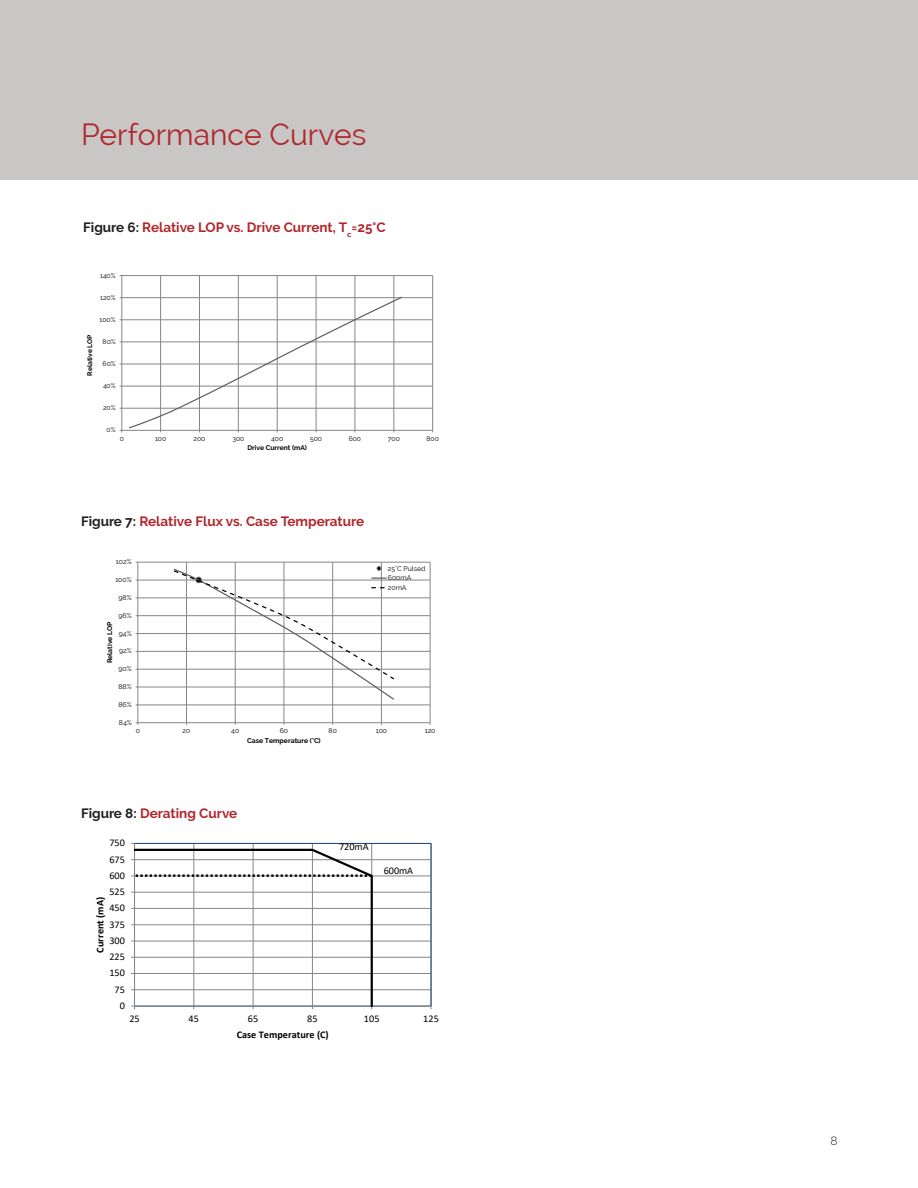
<style>
.page{position:relative;width:918px;height:1188px;background:#fff}
.page>*{position:absolute;margin:0;border:0;box-sizing:border-box;transform-origin:0 0}
.section_header{font:30px "Raleway";color:#b1272c}
.main_text_block{font:700 13.5px "Raleway";color:#b1272c}
.t1{font:300 12px "Raleway";color:#231f20}
.t2{font:10.2px "Calibri";color:#000}
.t3{font:700 10.2px "Calibri";letter-spacing:.005em;color:#000}
.t4{font:6.9px/9.6px "Raleway";color:#000}
.t5{font:700 6.9px "Raleway";color:#000}
.t6{font:6.75px "Raleway";color:#000}
.t7{font:700 6.75px "Raleway";color:#000}
.s1{color:#231f20}
</style>
<div class="page">
<div style="left:0;top:0;width:918px;height:180px;background:#c8c7c6"></div>
<hr style="left:135px;top:989px;width:296px;height:1px;background:#868686">
<hr style="left:135px;top:973px;width:296px;height:1px;background:#868686">
<hr style="left:135px;top:957px;width:296px;height:1px;background:#868686">
<hr style="left:135px;top:941px;width:296px;height:1px;background:#868686">
<hr style="left:135px;top:924px;width:296px;height:1px;background:#868686">
<hr style="left:135px;top:908px;width:296px;height:1px;background:#868686">
<hr style="left:135px;top:892px;width:296px;height:1px;background:#868686">
<hr style="left:135px;top:876px;width:296px;height:1px;background:#868686">
<hr style="left:135px;top:859px;width:296px;height:1px;background:#868686">
<hr style="left:431px;top:843px;width:1px;height:163px;background:#868686">
<hr style="left:135px;top:1006px;width:296px;height:1px;background:#868686">
<svg style="left:131px;top:843px;width:243px;height:166px"></svg>
<hr style="left:122px;top:408px;width:311px;height:1px;background:#868686">
<hr style="left:122px;top:386px;width:311px;height:1px;background:#868686">
<hr style="left:122px;top:364px;width:311px;height:1px;background:#868686">
<hr style="left:122px;top:342px;width:311px;height:1px;background:#868686">
<hr style="left:122px;top:320px;width:311px;height:1px;background:#868686">
<hr style="left:122px;top:297px;width:311px;height:1px;background:#868686">
<hr style="left:122px;top:275px;width:311px;height:1px;background:#868686">
<hr style="left:160px;top:276px;width:1px;height:154px;background:#868686">
<hr style="left:199px;top:276px;width:1px;height:154px;background:#868686">
<hr style="left:238px;top:276px;width:1px;height:154px;background:#868686">
<hr style="left:277px;top:276px;width:1px;height:154px;background:#868686">
<hr style="left:316px;top:276px;width:1px;height:154px;background:#868686">
<hr style="left:355px;top:276px;width:1px;height:154px;background:#868686">
<hr style="left:394px;top:276px;width:1px;height:154px;background:#868686">
<hr style="left:432px;top:276px;width:1px;height:154px;background:#868686">
<hr style="left:122px;top:276px;width:1px;height:154px;background:#868686">
<hr style="left:122px;top:430px;width:311px;height:1px;background:#868686">
<svg style="left:120px;top:296px;width:283px;height:136px"></svg>
<hr style="left:138px;top:705px;width:292px;height:1px;background:#868686">
<hr style="left:138px;top:687px;width:292px;height:1px;background:#868686">
<hr style="left:138px;top:669px;width:292px;height:1px;background:#868686">
<hr style="left:138px;top:651px;width:292px;height:1px;background:#868686">
<hr style="left:138px;top:633px;width:292px;height:1px;background:#868686">
<hr style="left:138px;top:615px;width:292px;height:1px;background:#868686">
<hr style="left:138px;top:598px;width:292px;height:1px;background:#868686">
<hr style="left:138px;top:580px;width:292px;height:1px;background:#868686">
<hr style="left:138px;top:562px;width:292px;height:1px;background:#868686">
<hr style="left:186px;top:562px;width:1px;height:161px;background:#868686">
<hr style="left:235px;top:562px;width:1px;height:161px;background:#868686">
<hr style="left:284px;top:562px;width:1px;height:161px;background:#868686">
<hr style="left:332px;top:562px;width:1px;height:161px;background:#868686">
<hr style="left:381px;top:562px;width:1px;height:161px;background:#868686">
<hr style="left:430px;top:562px;width:1px;height:161px;background:#868686">
<hr style="left:138px;top:562px;width:1px;height:161px;background:#868686">
<hr style="left:138px;top:722px;width:292px;height:1px;background:#868686">
<svg style="left:173px;top:566px;width:222px;height:135px"></svg>
<p class="section_header" style="left:81px;top:117px;width:287px">Performance Curves</p>
<p class="main_text_block" style="left:83px;top:220px;width:304px"><span class="s1">Figure 6:</span> Relative LOP vs. Drive Current, T<sub>c</sub>=25°C</p>
<p class="t6" style="left:100px;top:271px;width:17px">140%</p>
<p class="t6" style="left:100px;top:293px;width:17px">120%</p>
<p class="t6" style="left:100px;top:316px;width:18px">100%</p>
<p class="t7" style="left:86px;top:376px;width:43px;rotate:-90deg">Relative LOP</p>
<p class="t6" style="left:103px;top:338px;width:15px">80%</p>
<p class="t6" style="left:103px;top:360px;width:15px">60%</p>
<p class="t6" style="left:103px;top:382px;width:14px">40%</p>
<p class="t6" style="left:103px;top:404px;width:14px">20%</p>
<p class="t6" style="left:107px;top:426px;width:11px">0%</p>
<p class="t6" style="left:120px;top:435px;width:6px">0</p>
<p class="t6" style="left:155px;top:435px;width:13px">100</p>
<p class="t6" style="left:194px;top:435px;width:13px">200</p>
<p class="t6" style="left:232px;top:435px;width:13px">300</p>
<p class="t6" style="left:271px;top:435px;width:13px">400</p>
<p class="t6" style="left:310px;top:435px;width:14px">500</p>
<p class="t6" style="left:349px;top:435px;width:14px">600</p>
<p class="t6" style="left:388px;top:435px;width:14px">700</p>
<p class="t6" style="left:427px;top:435px;width:14px">800</p>
<p class="t7" style="left:247px;top:444px;width:61px">Drive Current (mA)</p>
<p class="main_text_block" style="left:81px;top:513px;width:285px"><span class="s1">Figure 7:</span> Relative Flux vs. Case Temperature</p>
<p class="t4" style="left:116px;top:557px;width:17px">102%</p>
<p class="t4" style="left:115px;top:575px;width:18px">100%</p>
<p class="t4" style="left:119px;top:593px;width:15px">98%</p>
<p class="t4" style="left:119px;top:611px;width:15px">96%</p>
<p class="t5" style="left:106px;top:663px;width:44px;rotate:-90deg">Relative LOP</p>
<p class="t4" style="left:119px;top:628px;width:14px">94%</p>
<p class="t4" style="left:119px;top:646px;width:14px">92%</p>
<p class="t4" style="left:118px;top:664px;width:15px">90%</p>
<p class="t4" style="left:119px;top:682px;width:15px">88%</p>
<p class="t4" style="left:118px;top:700px;width:15px">86%</p>
<p class="t4" style="left:119px;top:718px;width:14px">84%</p>
<p class="t4" style="left:388px;top:563px;width:39px">25°C Pulsed<br>600mA<br>20mA</p>
<p class="t4" style="left:136px;top:726px;width:6px">0</p>
<p class="t4" style="left:183px;top:726px;width:9px">20</p>
<p class="t4" style="left:231px;top:726px;width:9px">40</p>
<p class="t4" style="left:280px;top:726px;width:10px">60</p>
<p class="t4" style="left:329px;top:726px;width:10px">80</p>
<p class="t4" style="left:376px;top:726px;width:13px">100</p>
<p class="t4" style="left:425px;top:726px;width:12px">120</p>
<p class="t5" style="left:247px;top:737px;width:75px">Case Temperature (°C)</p>
<p class="main_text_block" style="left:81px;top:805px;width:158px"><span class="s1">Figure 8:</span> Derating Curve</p>
<p class="t2" style="left:109px;top:836px;width:17px">750</p>
<p class="t2" style="left:109px;top:852px;width:17px">675</p>
<p class="t2" style="left:109px;top:868px;width:17px">600</p>
<p class="t2" style="left:109px;top:885px;width:17px">525</p>
<p class="t3" style="left:93px;top:953px;width:57px;rotate:-90deg">Current (mA)</p>
<p class="t2" style="left:109px;top:901px;width:17px">450</p>
<p class="t2" style="left:109px;top:917px;width:17px">375</p>
<p class="t2" style="left:109px;top:933px;width:17px">300</p>
<p class="t2" style="left:109px;top:950px;width:17px">225</p>
<p class="t2" style="left:109px;top:966px;width:17px">150</p>
<p class="t2" style="left:115px;top:982px;width:12px">75</p>
<p class="t2" style="left:120px;top:999px;width:7px">0</p>
<p class="t2" style="left:339px;top:840px;width:31px">720mA</p>
<p class="t2" style="left:384px;top:864px;width:31px">600mA</p>
<p class="t2" style="left:129px;top:1012px;width:12px">25</p>
<p class="t2" style="left:189px;top:1012px;width:12px">45</p>
<p class="t2" style="left:248px;top:1012px;width:12px">65</p>
<p class="t2" style="left:307px;top:1012px;width:12px">85</p>
<p class="t2" style="left:364px;top:1012px;width:17px">105</p>
<p class="t2" style="left:423px;top:1012px;width:17px">125</p>
<p class="t3" style="left:237px;top:1027px;width:94px">Case Temperature (C)</p>
<p class="t1" style="left:830px;top:1134px;width:9px">8</p>
</div>
